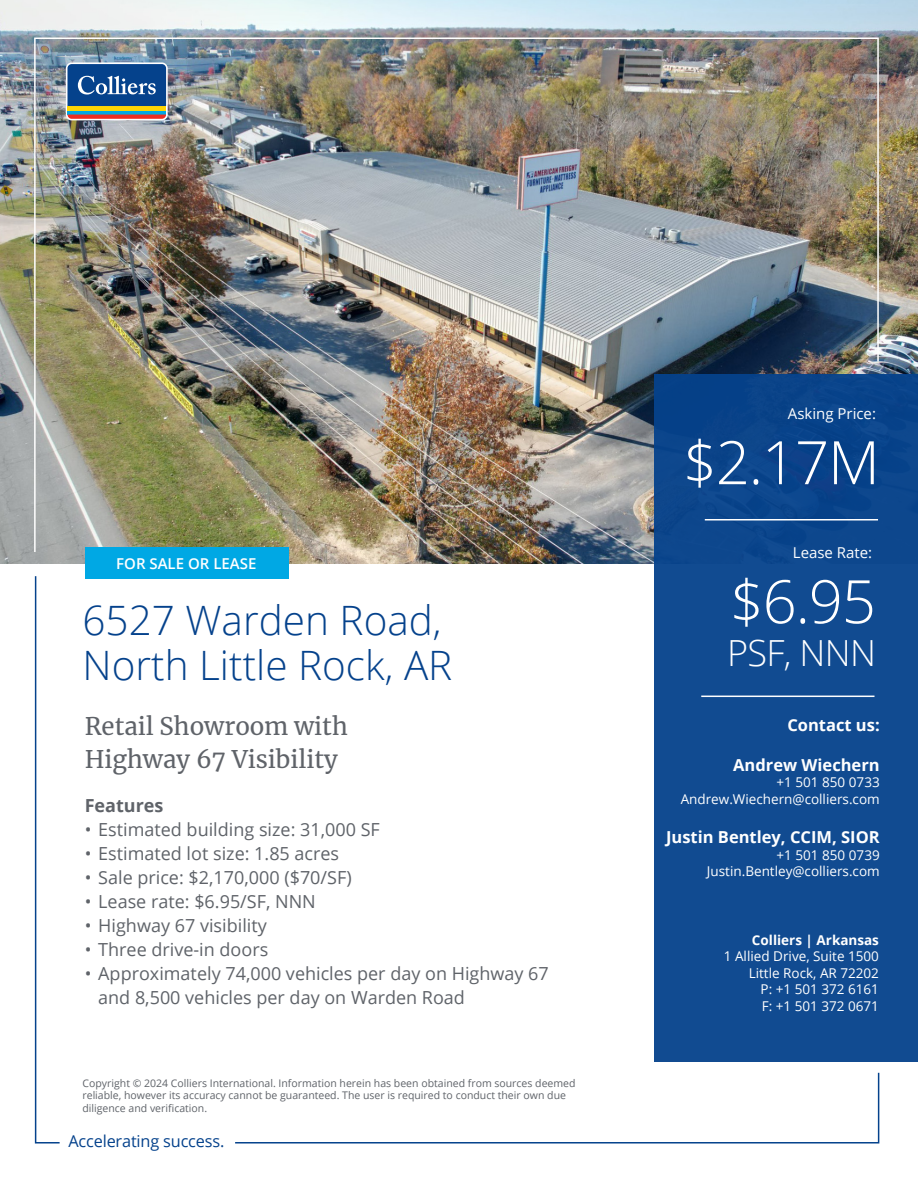
<style>
.page{position:relative;width:918px;height:1188px;background:#fff}
.page>*{position:absolute;margin:0;border:0;box-sizing:border-box;transform-origin:0 0}
.t1{font:300 60px "Open Sans";color:#fff}
.t2{font:300 40.5px/45px "Open Sans";color:#05428c}
.t3{font:300 36px "Open Sans";letter-spacing:-.02em;color:#fff}
.t4{font:24px "Merriweather";color:#5f6369}
.t5{font:18px/24px "Open Sans";color:#5f6369}
.t6{font:700 18px "Open Sans";color:#5f6369}
.t7{font:700 16.5px "Open Sans";color:#fff}
.t8{font:16.35px "Open Sans";letter-spacing:-.01em;color:#05428c}
.t9{font:15px "Open Sans";color:#fff}
.t10{font:600 15px "Open Sans";color:#fff}
.t11{font:13.5px "Open Sans";color:#fff}
.t12{font:700 13.5px "Open Sans";color:#fff}
.t13{font:10.5px/12.6px "Open Sans";color:#5f6369}
</style>
<div class="page">
<img style="left:0;top:0;width:918px;height:564px">
<svg style="left:34px;top:576px;width:26px;height:568px"></svg>
<svg style="left:235px;top:1072px;width:645px;height:72px"></svg>
<img style="left:33px;top:37px;width:847px;height:516px">
<div style="left:654px;top:375px;width:264px;height:687px;background:#114b91"></div>
<svg style="left:66px;top:62px;width:102px;height:58px"></svg>
<div style="left:68px;top:110px;width:98px;height:5px;background:#00a8e4"></div>
<hr style="left:68px;top:106px;width:98px;height:4px;background:#fed503">
<svg style="left:68px;top:115px;width:98px;height:4px"></svg>
<svg style="left:67px;top:64px;width:99px;height:42px;background:#215799"></svg>
<div style="left:85px;top:548px;width:204px;height:31px;background:#00a8e4"></div>
<hr style="left:705px;top:519px;width:173px;height:1px;background:#fff">
<hr style="left:701px;top:696px;width:174px;height:1px;background:#fff">
<p class="t10" style="left:116px;top:553px;width:142px">FOR SALE OR LEASE</p>
<p class="t2" style="left:82px;top:597px;width:371px">6527 Warden Road,<br>North Little Rock, AR</p>
<p class="t4" style="left:85px;top:710px;width:265px">Retail Showroom with</p>
<p class="t4" style="left:85px;top:743px;width:255px">Highway 67 Visibility</p>
<p class="t6" style="left:85px;top:793px;width:80px">Features</p>
<p class="t5" style="left:85px;top:817px;width:297px">• Estimated building size: 31,000 SF</p>
<p class="t5" style="left:85px;top:841px;width:256px">• Estimated lot size: 1.85 acres</p>
<p class="t5" style="left:85px;top:865px;width:268px">• Sale price: $2,170,000 ($70/SF)</p>
<p class="t5" style="left:85px;top:889px;width:233px">• Lease rate: $6.95/SF, NNN</p>
<p class="t5" style="left:85px;top:913px;width:184px">• Highway 67 visibility</p>
<p class="t5" style="left:85px;top:937px;width:185px">• Three drive-in doors</p>
<p class="t5" style="left:98px;top:961px;width:452px;text-indent:-14px">• Approximately 74,000 vehicles per day on Highway 67 and 8,500 vehicles per day on Warden Road</p>
<p class="t13" style="left:82px;top:1076px;width:495px">Copyright © 2024 Colliers International. Information herein has been obtained from sources deemed reliable, however its accuracy cannot be guaranteed. The user is required to conduct their own due diligence and verification.</p>
<p class="t8" style="left:68px;top:1130px;width:158px">Accelerating success.</p>
<p class="t9" style="left:788px;top:403px;width:90px">Asking Price:</p>
<p class="t1" style="left:683px;top:421px;width:199px">$2.17M</p>
<p class="t9" style="left:793px;top:543px;width:81px">Lease Rate:</p>
<p class="t1" style="left:730px;top:560px;width:148px">$6.95</p>
<p class="t3" style="left:727px;top:629px;width:150px">PSF, NNN</p>
<p class="t7" style="left:787px;top:713px;width:94px">Contact us:</p>
<p class="t7" style="left:733px;top:753px;width:148px">Andrew Wiechern</p>
<p class="t11" style="left:777px;top:773px;width:105px">+1 501 850 0733</p>
<p class="t11" style="left:681px;top:789px;width:201px">Andrew.Wiechern@colliers.com</p>
<p class="t7" style="left:666px;top:825px;width:215px">Justin Bentley, CCIM, SIOR</p>
<p class="t11" style="left:777px;top:845px;width:105px">+1 501 850 0739</p>
<p class="t11" style="left:707px;top:862px;width:174px">Justin.Bentley@colliers.com</p>
<p class="t12" style="left:752px;top:930px;width:128px">Colliers | Arkansas</p>
<p class="t11" style="left:724px;top:947px;width:157px">1 Allied Drive, Suite 1500</p>
<p class="t11" style="left:749px;top:964px;width:132px">Little Rock, AR 72202</p>
<p class="t11" style="left:761px;top:980px;width:120px">P: +1 501 372 6161</p>
<p class="t11" style="left:762px;top:997px;width:119px">F: +1 501 372 0671</p>
</div>
